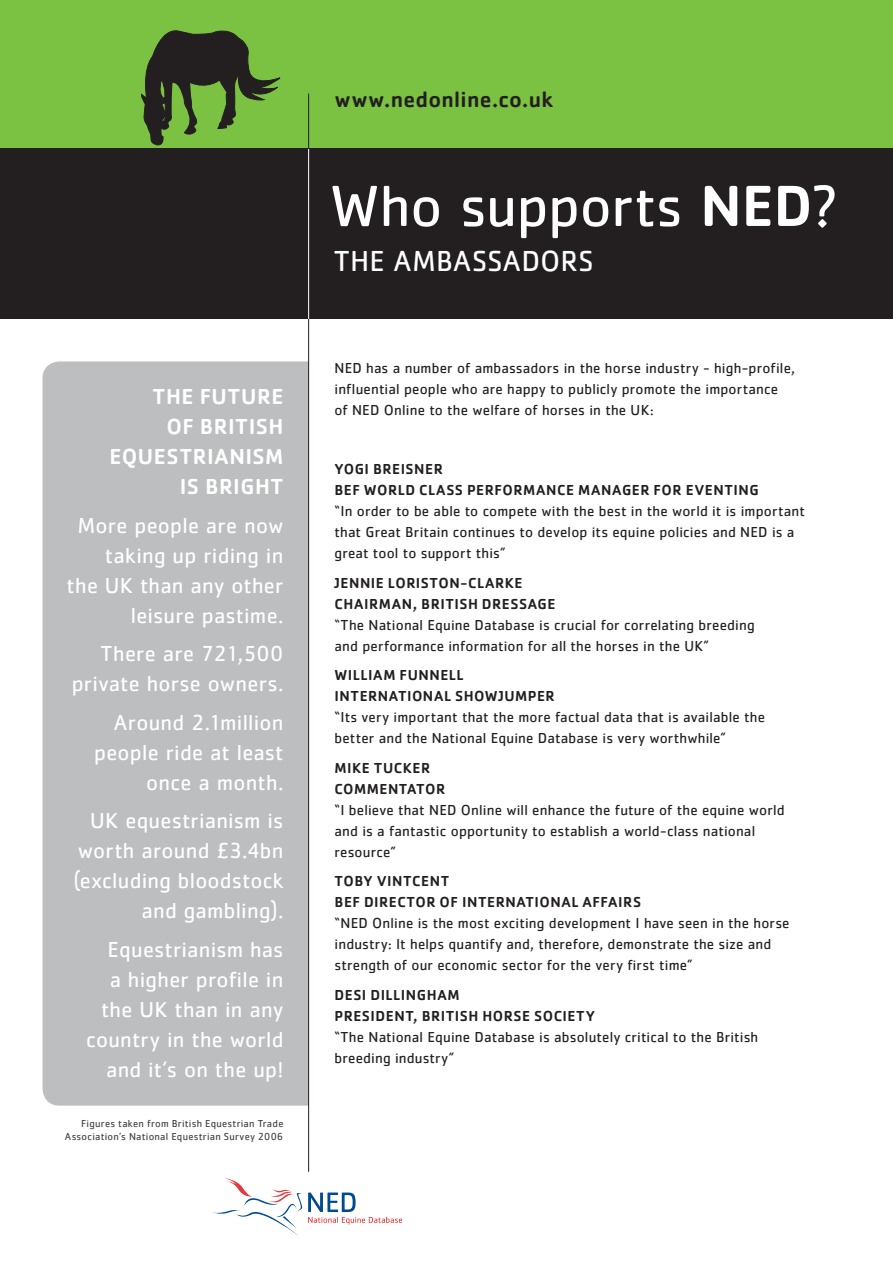
<style>
.page{position:relative;width:893px;height:1263px;background:#fff}
.page>*{position:absolute;margin:0;border:0;box-sizing:border-box;transform-origin:0 0}
.t1{font:60px "Cachet";color:#fff}
.t2{font:30px "Cachet";letter-spacing:.025em;color:#fff}
.t3{font:22.5px/30px "Cachet";letter-spacing:.01em;color:#fff;text-align:right}
.t4{font:500 22.5px/30px "Cachet";letter-spacing:.025em;color:#fff;text-align:right}
.t5{font:500 22.5px "Cachet";letter-spacing:.015em;color:#231f20}
.t6{font:15px/21px "Cachet";letter-spacing:.01em;color:#231f20}
.t7{font:500 15px/21px "Cachet";letter-spacing:.035em;color:#231f20}
.t8{font:10.5px/13.5px "Cachet";letter-spacing:.025em;color:#414142;text-align:right}
.s1{font-weight:500}
</style>
<div class="page">
<div style="left:43px;top:361px;width:291px;height:745px;background:#bcbec0;border-radius:17px"></div>
<div style="left:309px;top:351px;width:47px;height:763px;background:#fff"></div>
<div style="left:0;top:0;width:893px;height:225px;background:#7bc142"></div>
<div style="left:0;top:149px;width:893px;height:170px;background:#231f20"></div>
<svg style="left:212px;top:1178px;width:190px;height:57px"></svg>
<hr style="left:308px;top:94px;width:1px;height:1078px;background:#231f20">
<hr style="left:308px;top:149px;width:1px;height:170px;background:#fff">
<svg style="left:141px;top:30px;width:139px;height:115px"></svg>
<h3 class="t4" style="left:109px;top:381px;width:176px">THE FUTURE<br>OF BRITISH<br>EQUESTRIANISM<br>IS BRIGHT</h3>
<h3 class="t3" style="left:67px;top:510px;width:218px">More people are now taking up riding in<br>the UK than any other leisure pastime.</h3>
<h3 class="t3" style="left:72px;top:638px;width:213px">There are 721,500 private horse owners.</h3>
<h3 class="t3" style="left:94px;top:707px;width:191px">Around 2.1million people ride at least once a month.</h3>
<h3 class="t3" style="left:73px;top:805px;width:211px">UK equestrianism is worth around £3.4bn (excluding bloodstock and gambling).</h3>
<h3 class="t3" style="left:86px;top:934px;width:199px">Equestrianism has<br>a higher profile in the UK than in any country in the world and it’s on the up!</h3>
<p class="t8" style="left:65px;top:1116px;width:220px">Figures taken from British Equestrian Trade<br>Association’s National Equestrian Survey 2006</p>
<h3 class="t5" style="left:334px;top:85px;width:220px">WWW.NEDONLINE.CO.UK</h3>
<h1 class="t1" style="left:330px;top:171px;width:511px">Who supports <span class="s1">NED</span>?</h1>
<h2 class="t2" style="left:334px;top:243px;width:206px">the ambassadors</h2>
<p class="t6" style="left:334px;top:357px;width:462px">NED has a number of ambassadors in the horse industry - high-profile, influential people who are happy to publicly promote the importance of NED Online to the welfare of horses in the UK:</p>
<p class="t7" style="left:334px;top:458px;width:370px">YOGI BREISNER<br>BEF WORLD CLASS PERFORMANCE MANAGER FOR EVENTIN</p>
<p class="t7" style="left:749px;top:479px;width:11px">G</p>
<p class="t6" style="left:334px;top:500px;width:472px">“I n order to be able to compete with the best in the world it is important that Great Britain continues to develop its equine policies and NED is a great tool to support this”</p>
<p class="t7" style="left:334px;top:572px;width:16px">JENNIE</p>
<p class="t7" style="left:388px;top:572px;width:53px">LORISTON</p>
<p class="t7" style="left:335px;top:572px;width:220px;text-indent:126px">-CLARKE<br>CHAI RMAN, BRITISH DRESSAGE</p>
<p class="t6" style="left:335px;top:614px;width:422px">“The National Equine Database is crucial for correlating breeding and performance information for all the horses in the UK”</p>
<p class="t7" style="left:335px;top:664px;width:20px">WILLI</p>
<p class="t7" style="left:373px;top:664px;width:55px">AM FUNNELL</p>
<p class="t7" style="left:335px;top:685px;width:15px">INTE</p>
<p class="t7" style="left:368px;top:685px;width:40px">RNATION</p>
<p class="t7" style="left:434px;top:685px;width:51px">AL SHOWJ</p>
<p class="t7" style="left:505px;top:685px;width:52px">UMPER</p>
<p class="t6" style="left:335px;top:706px;width:432px">“Its very important that the more factual data that is available the better and the National Equine Database is very worthwhile”</p>
<p class="t7" style="left:335px;top:757px;width:97px">MI KE TUCKER<br>COMMENT</p>
<p class="t7" style="left:407px;top:778px;width:40px">ATO R</p>
<p class="t6" style="left:335px;top:799px;width:452px">“I believe that NED Online will enhance the future of the equine world and is a fantastic opportunity to establish a world-class national resource”</p>
<p class="t7" style="left:335px;top:870px;width:143px">TOBY VINTCENT<br>BEF DIRECTOR OF INTE</p>
<p class="t7" style="left:496px;top:891px;width:40px">RNATION</p>
<p class="t7" style="left:561px;top:891px;width:81px">AL AFFAI RS</p>
<p class="t6" style="left:335px;top:912px;width:457px">“NED Online is the most exciting development I have seen in the horse industry: It helps quantify and, therefore, demonstrate the size and strength of our economic sector for the very first time”</p>
<p class="t7" style="left:335px;top:984px;width:54px">DESI DILLIN</p>
<p class="t7" style="left:417px;top:984px;width:43px">GHAM</p>
<p class="t7" style="left:335px;top:1005px;width:46px">PRESIDENT</p>
<p class="t7" style="left:413px;top:1005px;width:158px">, BRITISH HORSE SOCIETY</p>
<p class="t6" style="left:335px;top:1026px;width:425px">“The National Equine Database is absolutely critical to the British breeding industry”</p>
</div>
